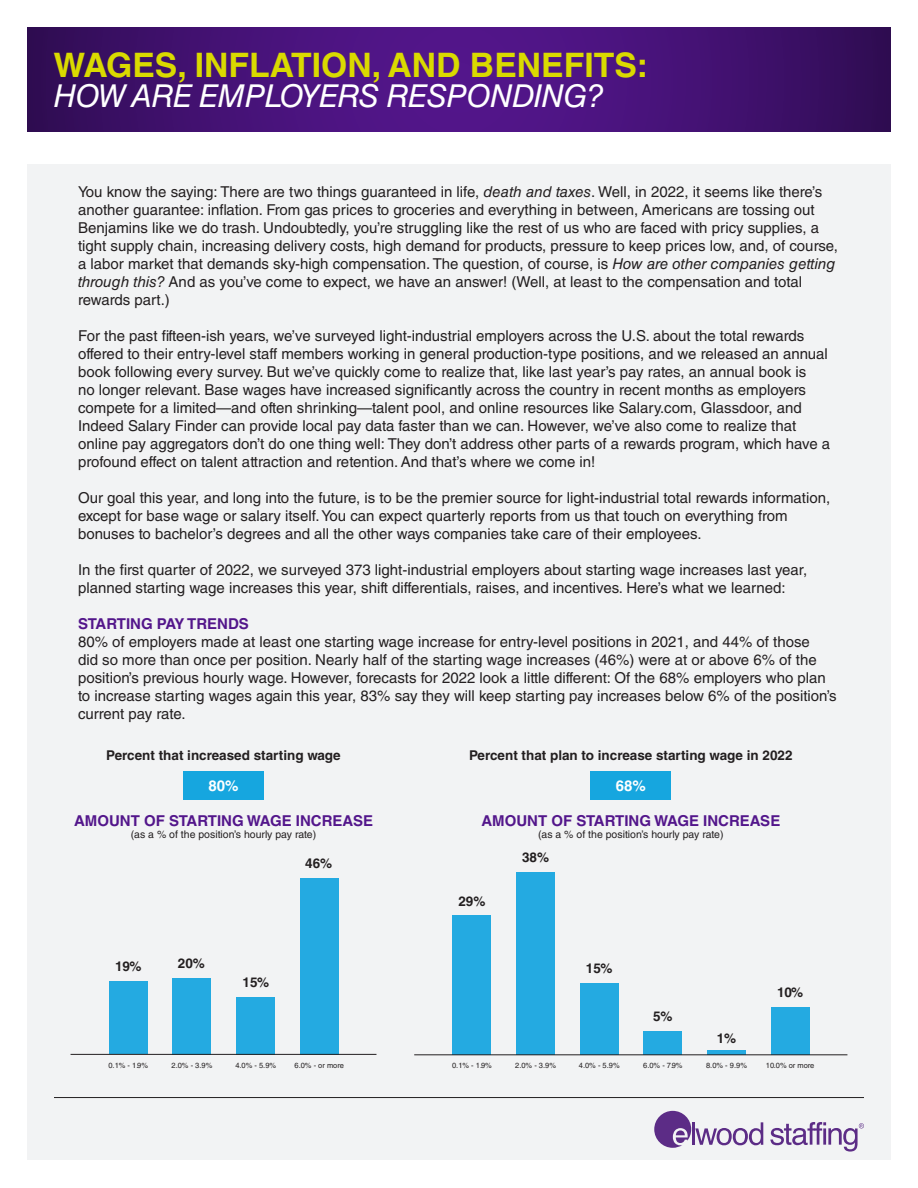
<style>
.page{position:relative;width:918px;height:1188px;background:#fff}
.page>*{position:absolute;margin:0;border:0;box-sizing:border-box;transform-origin:0 0}
.t1{font:700 33.75px "Helvetica LT Std";color:#dada00}
.t2{font:italic 31.5px "Helvetica LT Std";letter-spacing:-.03em;color:#fff}
.t3{font:15px/18px "Helvetica LT Std";color:#231f20}
.t4{font:700 15px "Helvetica LT Std";color:#53168b}
.t5{font:700 15px "Helvetica LT Std";color:#fff}
.t6{font:700 13.5px "Helvetica LT Std";color:#231f20}
.t7{font:10.5px "Helvetica LT Std";color:#231f20}
.t8{font:7.5px "Helvetica LT Std";color:#231f20}
.s1{font-style:italic}
</style>
<div class="page">
<div style="left:27px;top:164px;width:864px;height:996px;background:#f2f3f4"></div>
<svg style="left:27px;top:27px;width:864px;height:105px;background:#441174"></svg>
<hr style="left:54px;top:1097px;width:810px;height:1px;background:#231f20">
<svg style="left:654px;top:1111px;width:109px;height:37px"></svg>
<svg style="left:770px;top:1122px;width:94px;height:30px"></svg>
<div style="left:771px;top:1007px;width:38px;height:48px;background:#24aae1"></div>
<div style="left:707px;top:1050px;width:39px;height:5px;background:#24aae1"></div>
<div style="left:644px;top:1031px;width:38px;height:24px;background:#24aae1"></div>
<div style="left:580px;top:983px;width:38px;height:72px;background:#24aae1"></div>
<div style="left:517px;top:873px;width:38px;height:182px;background:#24aae1"></div>
<div style="left:453px;top:916px;width:38px;height:139px;background:#24aae1"></div>
<hr style="left:414px;top:1055px;width:433px;height:1px;background:#231f20">
<div style="left:300px;top:878px;width:38px;height:176px;background:#24aae1"></div>
<div style="left:236px;top:997px;width:39px;height:57px;background:#24aae1"></div>
<div style="left:173px;top:978px;width:38px;height:76px;background:#24aae1"></div>
<div style="left:109px;top:981px;width:38px;height:73px;background:#24aae1"></div>
<hr style="left:71px;top:1054px;width:305px;height:1px;background:#231f20">
<div style="left:183px;top:772px;width:81px;height:28px;background:#16a6df"></div>
<div style="left:590px;top:772px;width:81px;height:28px;background:#16a6df"></div>
<p class="t1" style="left:54px;top:44px;width:596px">WAGES, INFLATION, AND BENEFITS:</p>
<p class="t2" style="left:54px;top:77px;width:552px">HOW ARE EMPLOYERS RESPONDING?</p>
<p class="t3" style="left:78px;top:183px;width:762px">You know the saying: There are two things guaranteed in life, <span class="s1">death and taxes</span>. Well, in 2022, it seems like there’s another guarantee: inflation. From gas prices to groceries and everything in between, Americans are tossing out Benjamins like we do trash. Undoubtedly, you’re struggling like the rest of us who are faced with pricy supplies, a tight supply chain, increasing delivery costs, high demand for products, pressure to keep prices low, and, of course, a labor market that demands sky-high compensation. The question, of course, is <span class="s1">How are other companies getting through this?</span> And as you’ve come to expect, we have an answer! (Well, at least to the compensation and total rewards part.)</p>
<p class="t3" style="left:78px;top:327px;width:754px">For the past fifteen-ish years, we’ve surveyed light-industrial employers across the U.S. about the total rewards offered to their entry-level staff members working in general production-type positions, and we released an annual book following every survey. But we’ve quickly come to realize that, like last year’s pay rates, an annual book is<br>no longer relevant. Base wages have increased significantly across the country in recent months as employers compete for a limited—and often shrinking—talent pool, and online resources like Salary.com, Glassdoor, and Indeed Salary Finder can provide local pay data faster than we can. However, we’ve also come to realize that online pay aggregators don’t do one thing well: They don’t address other parts of a rewards program, which have a profound effect on talent attraction and retention. And that’s where we come in!</p>
<p class="t3" style="left:78px;top:489px;width:754px">Our goal this year, and long into the future, is to be the premier source for light-industrial total rewards information, except for base wage or salary itself. You can expect quarterly reports from us that touch on everything from bonuses to bachelor’s degrees and all the other ways companies take care of their employees.</p>
<p class="t3" style="left:78px;top:561px;width:731px">In the first quarter of 2022, we surveyed 373 light-industrial employers about starting wage increases last year, planned starting wage increases this year, shift differentials, raises, and incentives. Here’s what we learned:</p>
<p class="t4" style="left:78px;top:614px;width:172px">STARTING PAY TRENDS</p>
<p class="t3" style="left:78px;top:632px;width:760px">80% of employers made at least one starting wage increase for entry-level positions in 2021, and 44% of those<br>did so more than once per position. Nearly half of the starting wage increases (46%) were at or above 6% of the position’s previous hourly wage. However, forecasts for 2022 look a little different: Of the 68% employers who plan to increase starting wages again this year, 83% say they will keep starting pay increases below 6% of the position’s current pay rate.</p>
<p class="t6" style="left:106px;top:747px;width:236px">Percent that increased starting wage</p>
<p class="t6" style="left:469px;top:747px;width:325px">Percent that plan to increase starting wage in 2022</p>
<p class="t5" style="left:209px;top:777px;width:32px">80%</p>
<p class="t5" style="left:616px;top:777px;width:32px">68%</p>
<p class="t4" style="left:74px;top:811px;width:300px">AMOUNT OF STARTING WAGE INCREASE</p>
<p class="t7" style="left:131px;top:828px;width:187px">(as a % of the position’s hourly pay rate)</p>
<p class="t4" style="left:481px;top:811px;width:300px">AMOUNT OF STARTING WAGE INCREASE</p>
<p class="t7" style="left:538px;top:828px;width:187px">(as a % of the position’s hourly pay rate)</p>
<p class="t6" style="left:305px;top:855px;width:29px">46%</p>
<p class="t6" style="left:522px;top:849px;width:29px">38%</p>
<p class="t6" style="left:458px;top:893px;width:29px">29%</p>
<p class="t6" style="left:115px;top:958px;width:28px">19%</p>
<p class="t6" style="left:178px;top:955px;width:29px">20%</p>
<p class="t6" style="left:586px;top:960px;width:28px">15%</p>
<p class="t6" style="left:243px;top:974px;width:28px">15%</p>
<p class="t6" style="left:777px;top:984px;width:28px">10%</p>
<p class="t6" style="left:653px;top:1008px;width:21px">5%</p>
<p class="t6" style="left:717px;top:1030px;width:21px">1%</p>
<p class="t8" style="left:108px;top:1061px;width:41px">0.1% - 1.9%</p>
<p class="t8" style="left:172px;top:1061px;width:42px">2.0% - 3.9%</p>
<p class="t8" style="left:235px;top:1061px;width:42px">4.0% - 5.9%</p>
<p class="t8" style="left:294px;top:1061px;width:51px">6.0% - or more</p>
<p class="t8" style="left:452px;top:1061px;width:41px">0.1% - 1.9%</p>
<p class="t8" style="left:515px;top:1061px;width:42px">2.0% - 3.9%</p>
<p class="t8" style="left:579px;top:1061px;width:42px">4.0% - 5.9%</p>
<p class="t8" style="left:643px;top:1061px;width:41px">6.0% - 7.9%</p>
<p class="t8" style="left:706px;top:1061px;width:42px">8.0% - 9.9%</p>
<p class="t8" style="left:766px;top:1061px;width:50px">10.0% or more</p>
</div>
